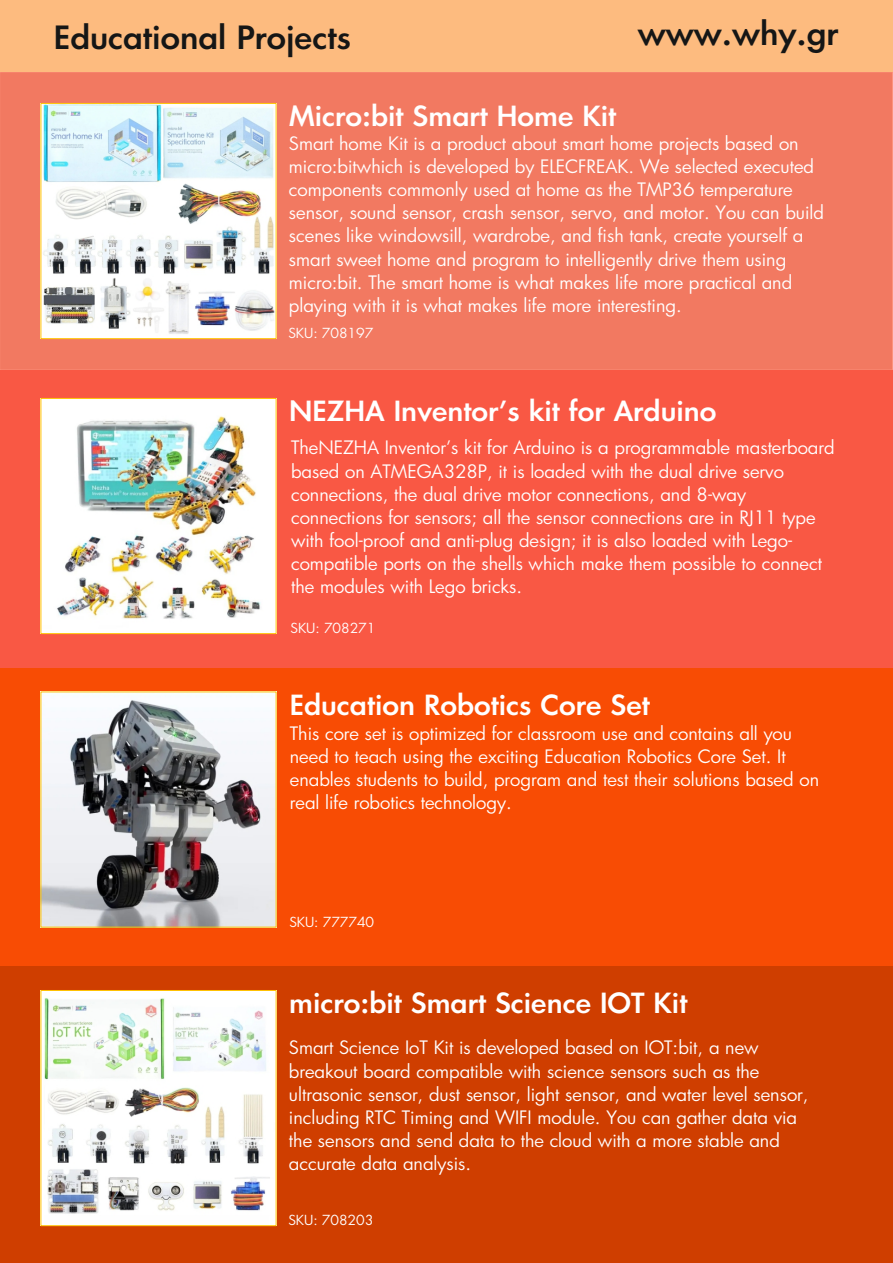
<style>
.page{position:relative;width:893px;height:1263px;background:#fff}
.page>*{position:absolute;margin:0;border:0;box-sizing:border-box;transform-origin:0 0}
.t1{font:500 31.2px "PF Futura Neu";color:#151616}
.t2{font:500 27px "PF Futura Neu";color:#fff}
.t3{font:18px/23.1px "PF Futura Neu";color:#fff}
.t4{font:13.5px "PF Futura Neu";color:#fff}
</style>
<div class="page">
<div style="left:0;top:72px;width:893px;height:298px;background:#f27961"></div>
<div style="left:0;top:370px;width:893px;height:298px;background:#f95844"></div>
<div style="left:0;top:668px;width:893px;height:298px;background:#f84c04"></div>
<div style="left:0;top:966px;width:893px;height:297px;background:#cf3e00"></div>
<div style="left:0;top:0;width:893px;height:72px;background:#fdbb7f"></div>
<img style="left:42px;top:693px;width:233px;height:232px">
<img style="left:42px;top:105px;width:233px;height:232px">
<div style="left:40px;top:103px;width:237px;height:236px;border:1px solid #ffc100"></div>
<img style="left:42px;top:992px;width:233px;height:232px">
<div style="left:40px;top:990px;width:237px;height:236px;border:1px solid #ffc100"></div>
<img style="left:42px;top:400px;width:233px;height:232px">
<div style="left:40px;top:398px;width:237px;height:236px;border:1px solid #ffc100"></div>
<h1 class="t1" style="left:54px;top:24px;width:299px">Educational Projects</h1>
<h1 class="t1" style="left:638px;top:20px;width:202px">www.why.gr</h1>
<h2 class="t2" style="left:289px;top:104px;width:329px">Μicro:bit Smart Home Kit</h2>
<p class="t3" style="left:289px;top:133px;width:537px">Smart home Kit is a product about smart home projects based on micro:bitwhich is developed by ELECFREAK. We selected executed components commonly used at home as the TMP36 temperature sensor, sound sensor, crash sensor, servo, and motor. You can build scenes like windowsill, wardrobe, and fish tank, create yourself a smart sweet home and program to intelligently drive them using micro:bit. The smart home is what makes life more practical and playing with it is what makes life more interesting.</p>
<p class="t4" style="left:288px;top:328px;width:86px">SKU: 708197</p>
<h2 class="t2" style="left:289px;top:399px;width:429px">NEZHA Inventor’s kit for Arduino</h2>
<p class="t3" style="left:291px;top:437px;width:545px">TheNEZHA Inventor’s kit for Arduino is a programmable masterboard based on ATMEGA328P, it is loaded with the dual drive servo connections, the dual drive motor connections, and 8-way connections for sensors; all the sensor connections are in RJ11 type with fool-proof and anti-plug design; it is also loaded with Lego&shy;compatible ports on the shells which make them possible to connect the modules with Lego bricks.</p>
<p class="t4" style="left:291px;top:623px;width:86px">SKU: 708271</p>
<h2 class="t2" style="left:290px;top:693px;width:362px">Education Robotics Core Set</h2>
<p class="t3" style="left:290px;top:723px;width:531px">This core set is optimized for classroom use and contains all you need to teach using the exciting Education Robotics Core Set. It enables students to build, program and test their solutions based on real life robotics technology.</p>
<p class="t4" style="left:289px;top:916px;width:86px">SKU: 777740</p>
<h2 class="t2" style="left:289px;top:991px;width:400px">micro:bit Smart Science IOT Kit</h2>
<p class="t3" style="left:289px;top:1037px;width:521px">Smart Science IoT Kit is developed based on IOT:bit, a new breakout board compatible with science sensors such as the ultrasonic sensor, dust sensor, light sensor, and water level sensor, including RTC Timing and WIFI module. You can gather data via the sensors and send data to the cloud with a more stable and accurate data analysis.</p>
<p class="t4" style="left:288px;top:1214px;width:86px">SKU: 708203</p>
</div>
